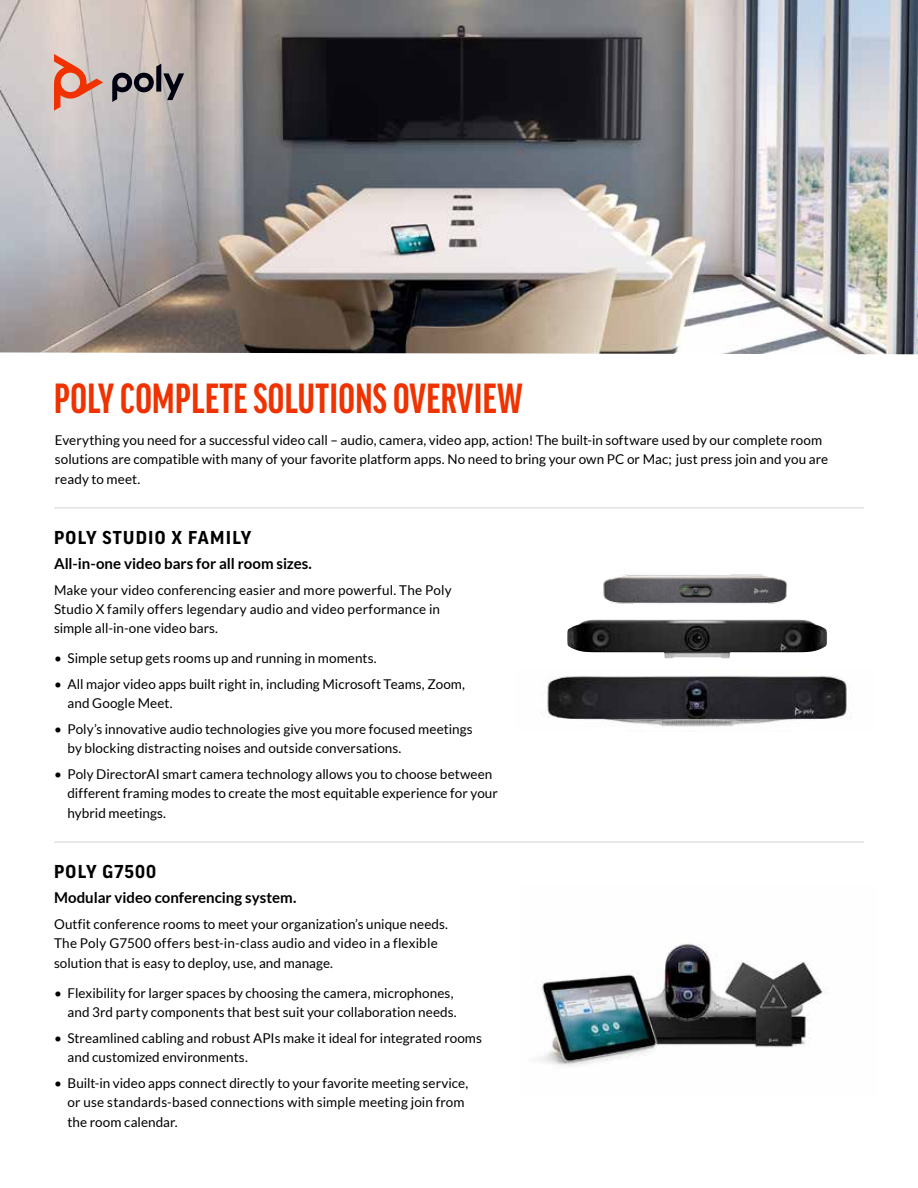
<style>
.page{position:relative;width:918px;height:1188px;background:#fff}
.page>*{position:absolute;margin:0;border:0;box-sizing:border-box;transform-origin:0 0}
.t1{font:700 extra-condensed 45px "Good Headline Pro";letter-spacing:.01em;color:#ef3200}
.t2{font:700 18px "Good Pro";letter-spacing:.07em;color:#000}
.t3{font:700 15px "Lato";color:#000}
.t4{font:13.5px/19.5px "Lato";letter-spacing:.005em;color:#000}
</style>
<div class="page">
<img style="left:0;top:0;width:918px;height:354px">
<svg style="left:112px;top:64px;width:72px;height:38px;background:#888283"></svg>
<svg style="left:54px;top:54px;width:49px;height:57px;background:#db9a89"></svg>
<hr style="left:54px;top:508px;width:810px;height:1px;background:#d1d3d4">
<img style="left:603px;top:574px;width:185px;height:30px">
<img style="left:567px;top:620px;width:260px;height:38px">
<img style="left:541px;top:676px;width:310px;height:51px">
<img style="left:539px;top:943px;width:289px;height:122px">
<hr style="left:54px;top:842px;width:810px;height:1px;background:#d1d3d4">
<h1 class="t1" style="left:54px;top:371px;width:470px">POLY COMPLETE SOLUTIONS OVERVIEW</h1>
<p class="t4" style="left:55px;top:431px;width:775px">Everything you need for a successful video call – audio, camera, video app, action! The built-in software used by our complete room solutions are compatible with many of your favorite platform apps. No need to bring your own PC or Mac; just press join and you are ready to meet.</p>
<h2 class="t2" style="left:54px;top:527px;width:199px">POLY STUDIO X FAMILY</h2>
<p class="t3" style="left:54px;top:558px;width:259px">All-in-one video bars for all room sizes.</p>
<p class="t4" style="left:54px;top:581px;width:399px">Make your video conferencing easier and more powerful. The Poly<br>Studio X family offers legendary audio and video performance in simple all-in-one video bars.</p>
<p class="t4" style="left:54px;top:650px;width:324px">• Simple setup gets rooms up and running in moments.</p>
<p class="t4" style="left:68px;top:675px;width:399px;text-indent:-14px">• All major video apps built right in, including Microsoft Teams, Zoom, and Google Meet.</p>
<p class="t4" style="left:68px;top:720px;width:407px;text-indent:-14px">• Poly’s innovative audio technologies give you more focused meetings by blocking distracting noises and outside conversations.</p>
<p class="t4" style="left:68px;top:765px;width:432px;text-indent:-14px">• Poly DirectorAI smart camera technology allows you to choose between different framing modes to create the most equitable experience for your hybrid meetings.</p>
<h2 class="t2" style="left:54px;top:861px;width:104px">POLY G7500</h2>
<p class="t3" style="left:54px;top:892px;width:244px">Modular video conferencing system.</p>
<p class="t4" style="left:54px;top:915px;width:396px">Outfit conference rooms to meet your organization’s unique needs.<br>The Poly G7500 offers best-in-class audio and video in a flexible solution that is easy to deploy, use, and manage.</p>
<p class="t4" style="left:54px;top:984px;width:404px;text-align:right">• Flexibility for larger spaces by choosing the camera, microphones, and 3rd party components that best suit your collaboration needs.</p>
<p class="t4" style="left:68px;top:1029px;width:416px;text-indent:-14px">• Streamlined cabling and robust APIs make it ideal for integrated rooms and customized environments.</p>
<p class="t4" style="left:68px;top:1074px;width:402px;text-indent:-14px">• Built-in video apps connect directly to your favorite meeting service, or use standards-based connections with simple meeting join from the room calendar.</p>
</div>
